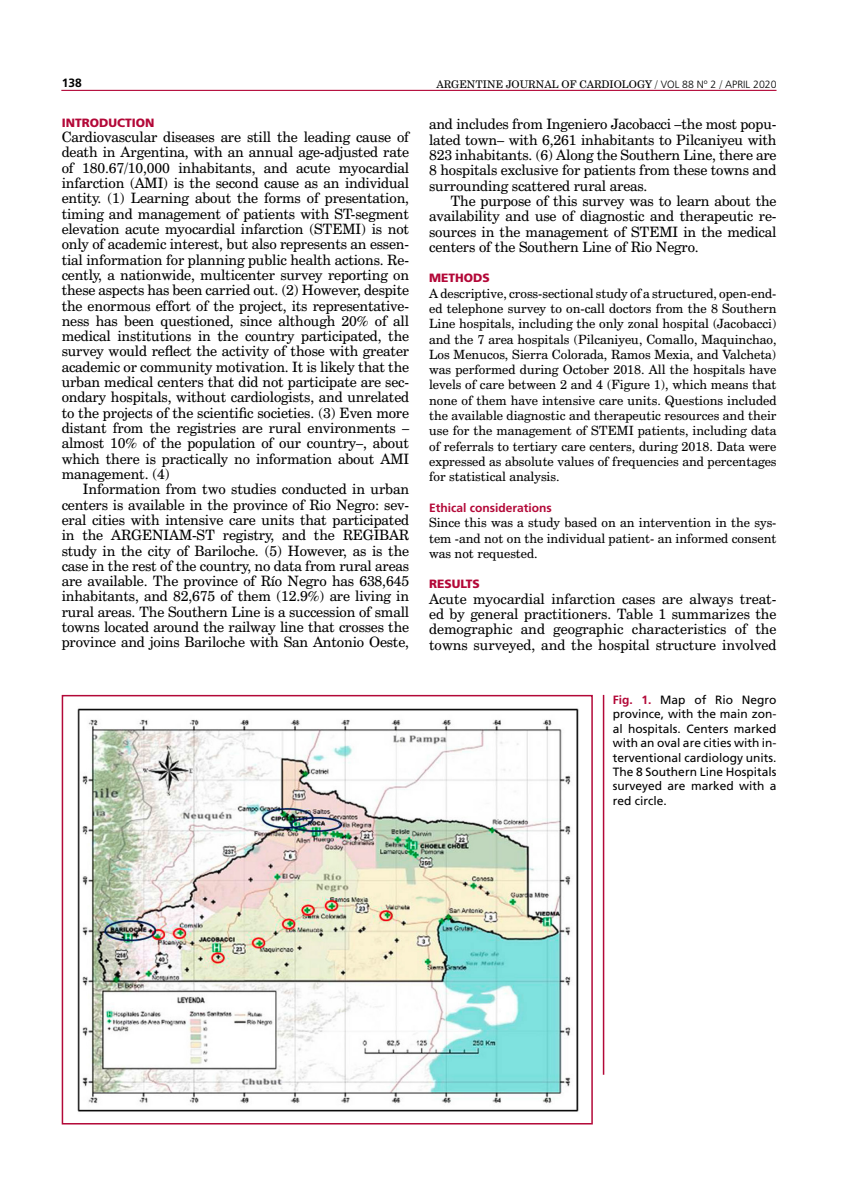
<style>
.page{position:relative;width:851px;height:1191px;background:#fff}
.page>*{position:absolute;margin:0;border:0;box-sizing:border-box;transform-origin:0 0}
.t1{font:14.25px/15.3px "Century Schoolbook BT";letter-spacing:-.01em;color:#000;text-align:justify}
.t2{font:12.75px/15.3px "Century Schoolbook BT";color:#000;text-align:justify}
.t3{font:12px/14.4px "Frutiger LT Std";color:#000;text-align:justify}
.t4{font:900 12px "Frutiger LT Std";color:#b30838}
.t5{font:700 12px "Frutiger LT Std";color:#b30838}
.t6{font:700 12px "Frutiger LT Std";color:#000}
.t7{font:10.5px "Century Schoolbook BT";color:#000}
.s1{font-family:"Frutiger LT Std";font-weight:300}
.s2{font-weight:700;color:#b30838}
</style>
<div class="page">
<hr style="left:61px;top:90px;width:715px;height:1px;background:#b30838">
<hr style="left:602px;top:695px;width:2px;height:379px;background:#b30838">
<div style="left:62px;top:695px;width:530px;height:429px;border:2px solid #b30838"></div>
<img style="left:77px;top:708px;width:502px;height:404px">
<p class="t6" style="left:62px;top:75px;width:22px">138</p>
<p class="t7" style="left:436px;top:77px;width:341px">ARGENTINE JOURNAL OF CARDIOLOGY / <span class="s1">VOL 88 Nº 2</span> / <span class="s1">APRIL 2020</span></p>
<p class="t4" style="left:62px;top:115px;width:94px">INTRODUCTION</p>
<p class="t1" style="left:62px;top:129px;width:349px">Cardiovascular diseases are still the leading cause of death in Argentina, with an annual age-adjusted rate of 180.67/10,000 inhabitants, and acute myocardial infarction (AMI) is the second cause as an individual entity. (1) Learning about the forms of presentation, timing and management of patients with ST-segment elevation acute myocardial infarction (STEMI) is not only of academic interest, but also represents an essen&shy;tial information for planning public health actions. Re&shy;cently, a nationwide, multicenter survey reporting on these aspects has been carried out. (2) However, despite the enormous effort of the project, its representative&shy;ness has been questioned, since although 20% of all medical institutions in the country participated, the survey would reflect the activity of those with greater academic or community motivation. It is likely that the urban medical centers that did not participate are sec&shy;ondary hospitals, without cardiologists, and unrelated to the projects of the scientific societies. (3) Even more distant from the registries are rural environments – almost 10% of the population of our country–, about which there is practically no information about AMI management. (4)</p>
<p class="t1" style="left:62px;top:481px;width:349px;text-indent:21px">Information from two studies conducted in urban centers is available in the province of Rio Negro: sev&shy;eral cities with intensive care units that participated in the ARGENIAM-ST registry, and the REGIBAR study in the city of Bariloche. (5) However, as is the case in the rest of the country, no data from rural areas are available. The province of Río Negro has 638,645 inhabitants, and 82,675 of them (12.9%) are living in rural areas. The Southern Line is a succession of small towns located around the railway line that crosses the province and joins Bariloche with San Antonio Oeste,</p>
<p class="t1" style="left:429px;top:116px;width:349px">and includes from Ingeniero Jacobacci –the most popu&shy;lated town– with 6,261 inhabitants to Pilcaniyeu with 823 inhabitants. (6) Along the Southern Line, there are 8 hospitals exclusive for patients from these towns and surrounding scattered rural areas.</p>
<p class="t1" style="left:429px;top:193px;width:349px;text-indent:21px">The purpose of this survey was to learn about the availability and use of diagnostic and therapeutic re&shy;sources in the management of STEMI in the medical centers of the Southern Line of Rio Negro.</p>
<p class="t4" style="left:429px;top:271px;width:62px">METHODS</p>
<p class="t2" style="left:429px;top:285px;width:349px">A descriptive, cross-sectional study of a structured, open-end&shy;ed telephone survey to on-call doctors from the 8 Southern Line hospitals, including the only zonal hospital (Jacobacci) and the 7 area hospitals (Pilcaniyeu, Comallo, Maquinchao, Los Menucos, Sierra Colorada, Ramos Mexia, and Valcheta) was performed during October 2018. All the hospitals have levels of care between 2 and 4 (Figure 1), which means that none of them have intensive care units. Questions included the available diagnostic and therapeutic resources and their use for the management of STEMI patients, including data of referrals to tertiary care centers, during 2018. Data were expressed as absolute values of frequencies and percentages for statistical analysis.</p>
<p class="t5" style="left:429px;top:501px;width:124px">Ethical considerations</p>
<p class="t2" style="left:429px;top:515px;width:349px">Since this was a study based on an intervention in the sys&shy;tem -and not on the individual patient- an informed consent was not requested.</p>
<p class="t4" style="left:429px;top:577px;width:52px">RESULTS</p>
<p class="t1" style="left:429px;top:591px;width:349px">Acute myocardial infarction cases are always treat&shy;ed by general practitioners. Table 1 summarizes the demographic and geographic characteristics of the towns surveyed, and the hospital structure involved</p>
<p class="t3" style="left:612px;top:692px;width:165px"><span class="s2">Fig. 1.</span> Map of Rio Negro province, with the main zon&shy;al hospitals. Centers marked with an oval are cities with in&shy;terventional cardiology units.<br>The 8 Southern Line Hospitals surveyed are marked with a red circle.</p>
</div>
